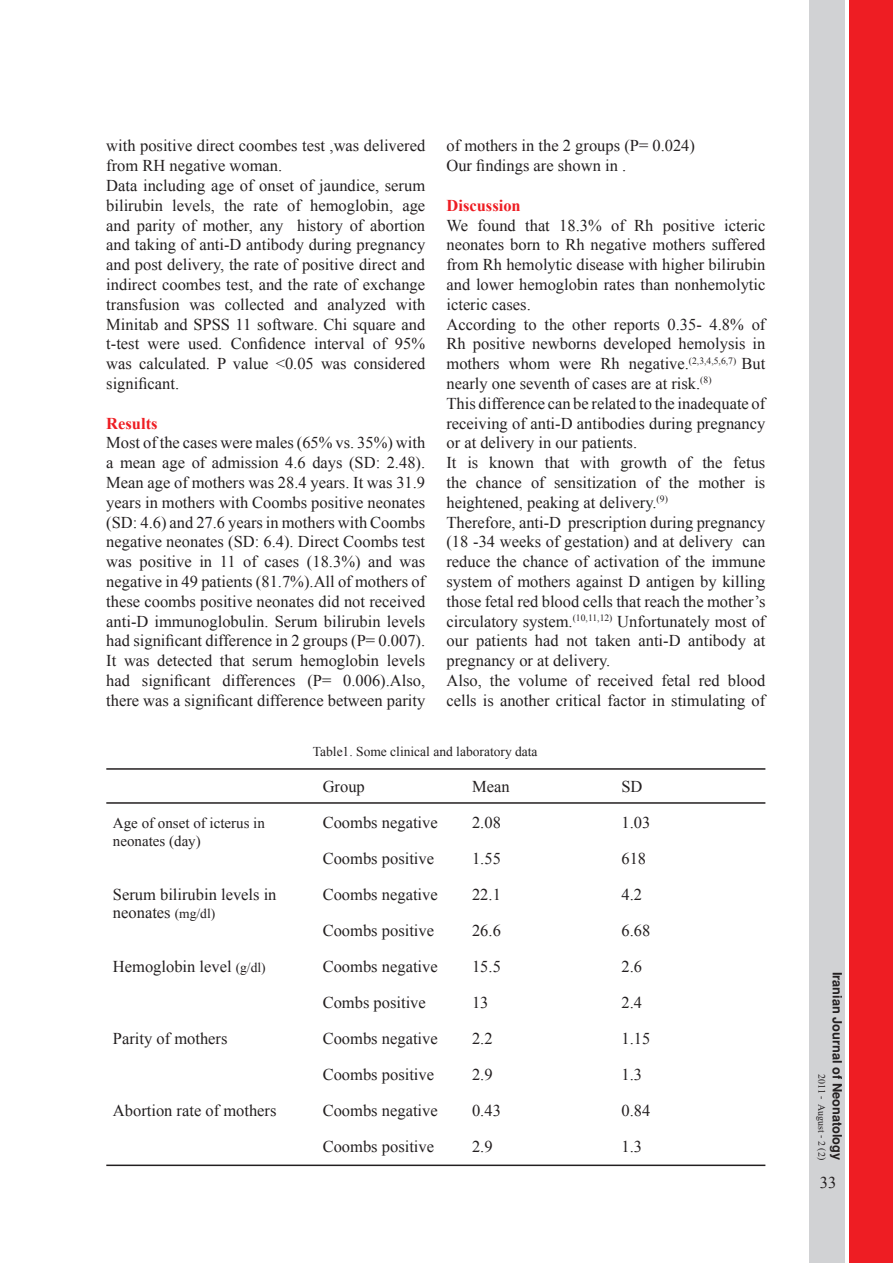
<style>
.page{position:relative;width:893px;height:1263px;background:#fff}
.page>*{position:absolute;margin:0;border:0;box-sizing:border-box;transform-origin:0 0}
.t1{font:700 18px "Win Soft Pro";color:#231f20}
.t2{font:16.5px/19.8px "Times New Roman";color:#231f20;text-align:justify}
.t3{font:700 16.5px "Times New Roman";color:#ee1d23}
.t4{font:15px/18px "Times New Roman";color:#231f20}
.t5{font:15px "Angsana UPC";color:#231f20}
.t6{font:13.5px "Times New Roman";color:#231f20}
.s1{font-size:13.5px}
</style>
<div class="page">
<div style="left:809px;top:0;width:46px;height:1263px;background:#d1d2d4"></div>
<div style="left:846px;top:0;width:47px;height:1263px;background:#ee1d23"></div>
<hr style="left:846px;top:0;width:3px;height:1263px;background:#fff">
<hr style="left:106px;top:1164px;width:659px;height:2px;background:#231f20">
<hr style="left:106px;top:802px;width:659px;height:2px;background:#231f20">
<hr style="left:106px;top:768px;width:659px;height:2px;background:#231f20">
<p class="t2" style="left:106px;top:136px;width:320px">with positive direct coombes test ,was delivered from RH negative woman.</p>
<p class="t2" style="left:106px;top:175px;width:320px">Data including age of onset of jaundice, serum bilirubin levels, the rate of hemoglobin, age and parity of mother, any history of abortion and taking of anti-D antibody during pregnancy and post delivery, the rate of positive direct and indirect coombes test, and the rate of exchange transfusion was collected and analyzed with Minitab and SPSS 11 software. Chi square and t-test were used. Confidence interval of 95% was calculated. P value &lt;0.05 was considered significant.</p>
<p class="t3" style="left:106px;top:412px;width:53px">Results</p>
<p class="t2" style="left:106px;top:433px;width:320px">Most of the cases were males (65% vs. 35%) with a mean age of admission 4.6 days (SD: 2.48).<br>Mean age of mothers was 28.4 years. It was 31.9 years in mothers with Coombs positive neonates (SD: 4.6) and 27.6 years in mothers with Coombs negative neonates (SD: 6.4). Direct Coombs test was positive in 11 of cases (18.3%) and was negative in 49 patients (81.7%).All of mothers of these coombs positive neonates did not received anti-D immunoglobulin. Serum bilirubin levels had significant difference in 2 groups (P= 0.007).<br>It was detected that serum hemoglobin levels had significant differences (P= 0.006).Also, there was a significant difference between parity</p>
<p class="t2" style="left:446px;top:136px;width:250px">of mothers in the 2 groups (P= 0.024)</p>
<p class="t2" style="left:446px;top:155px;width:181px">Our findings are shown in .</p>
<p class="t3" style="left:446px;top:194px;width:76px">Discussion</p>
<p class="t2" style="left:446px;top:215px;width:320px">We found that 18.3% of Rh positive icteric neonates born to Rh negative mothers suffered from Rh hemolytic disease with higher bilirubin and lower hemoglobin rates than nonhemolytic icteric cases.</p>
<p class="t2" style="left:446px;top:314px;width:320px">According to the other reports 0.35- 4.8% of Rh positive newborns developed hemolysis in mothers whom were Rh negative.<sup>(2,3,4,5,6,7)</sup> But nearly one seventh of cases are at risk.<sup>(8)</sup></p>
<p class="t2" style="left:446px;top:393px;width:320px">This difference can be related to the inadequate of receiving of anti-D antibodies during pregnancy or at delivery in our patients.</p>
<p class="t2" style="left:446px;top:452px;width:320px">It is known that with growth of the fetus the chance of sensitization of the mother is heightened, peaking at delivery.<sup>(9)</sup></p>
<p class="t2" style="left:446px;top:512px;width:320px">Therefore, anti-D prescription during pregnancy (18 -34 weeks of gestation) and at delivery can reduce the chance of activation of the immune system of mothers against D antigen by killing those fetal red blood cells that reach the mother’s circulatory system.<sup>(10,11,12)</sup> Unfortunately most of our patients had not taken anti-D antibody at pregnancy or at delivery.</p>
<p class="t2" style="left:446px;top:670px;width:320px">Also, the volume of received fetal red blood cells is another critical factor in stimulating of</p>
<p class="t6" style="left:313px;top:742px;width:226px">Table1. Some clinical and laboratory data</p>
<p class="t2" style="left:323px;top:776px;width:44px">Group</p>
<p class="t2" style="left:472px;top:776px;width:39px">Mean</p>
<p class="t2" style="left:621px;top:776px;width:23px">SD</p>
<p class="t4" style="left:113px;top:814px;width:154px">Age of onset of icterus in neonates (day)</p>
<p class="t2" style="left:323px;top:812px;width:117px">Coombs negative</p>
<p class="t2" style="left:472px;top:812px;width:30px">2.08</p>
<p class="t2" style="left:621px;top:812px;width:30px">1.03</p>
<p class="t2" style="left:323px;top:848px;width:113px">Coombs positive</p>
<p class="t2" style="left:472px;top:848px;width:30px">1.55</p>
<p class="t2" style="left:621px;top:848px;width:26px">618</p>
<p class="t2" style="left:113px;top:885px;width:165px;line-height:18px">Serum bilirubin levels in neonates <span class="s1">(mg/dl)</span></p>
<p class="t2" style="left:323px;top:884px;width:117px">Coombs negative</p>
<p class="t2" style="left:472px;top:884px;width:30px">22.1</p>
<p class="t2" style="left:621px;top:884px;width:22px">4.2</p>
<p class="t2" style="left:323px;top:920px;width:113px">Coombs positive</p>
<p class="t2" style="left:472px;top:920px;width:30px">26.6</p>
<p class="t2" style="left:621px;top:920px;width:30px">6.68</p>
<p class="t2" style="left:113px;top:956px;width:154px">Hemoglobin level <span class="s1">(g/dl)</span></p>
<p class="t2" style="left:323px;top:956px;width:117px">Coombs negative</p>
<p class="t2" style="left:472px;top:956px;width:30px">15.5</p>
<p class="t2" style="left:621px;top:956px;width:22px">2.6</p>
<p class="t2" style="left:323px;top:992px;width:105px">Combs positive</p>
<p class="t2" style="left:472px;top:992px;width:18px">13</p>
<p class="t2" style="left:621px;top:992px;width:22px">2.4</p>
<p class="t2" style="left:113px;top:1028px;width:116px">Parity of mothers</p>
<p class="t2" style="left:323px;top:1028px;width:117px">Coombs negative</p>
<p class="t2" style="left:472px;top:1028px;width:22px">2.2</p>
<p class="t2" style="left:621px;top:1028px;width:30px">1.15</p>
<p class="t2" style="left:323px;top:1064px;width:113px">Coombs positive</p>
<p class="t2" style="left:472px;top:1064px;width:22px">2.9</p>
<p class="t2" style="left:621px;top:1064px;width:22px">1.3</p>
<p class="t2" style="left:113px;top:1100px;width:165px">Abortion rate of mothers</p>
<p class="t2" style="left:323px;top:1100px;width:117px">Coombs negative</p>
<p class="t2" style="left:472px;top:1100px;width:30px">0.43</p>
<p class="t2" style="left:621px;top:1100px;width:30px">0.84</p>
<p class="t2" style="left:323px;top:1136px;width:113px">Coombs positive</p>
<p class="t2" style="left:472px;top:1136px;width:22px">2.9</p>
<p class="t2" style="left:621px;top:1136px;width:22px">1.3</p>
<p class="t1" style="left:851px;top:971px;width:190px;rotate:90deg">Iranian Journal of Neonatology</p>
<p class="t2" style="left:820px;top:1172px;width:18px">33</p>
<p class="t5" style="left:833px;top:1074px;width:88px;rotate:90deg">2011 - August - 2 (2)</p>
</div>
